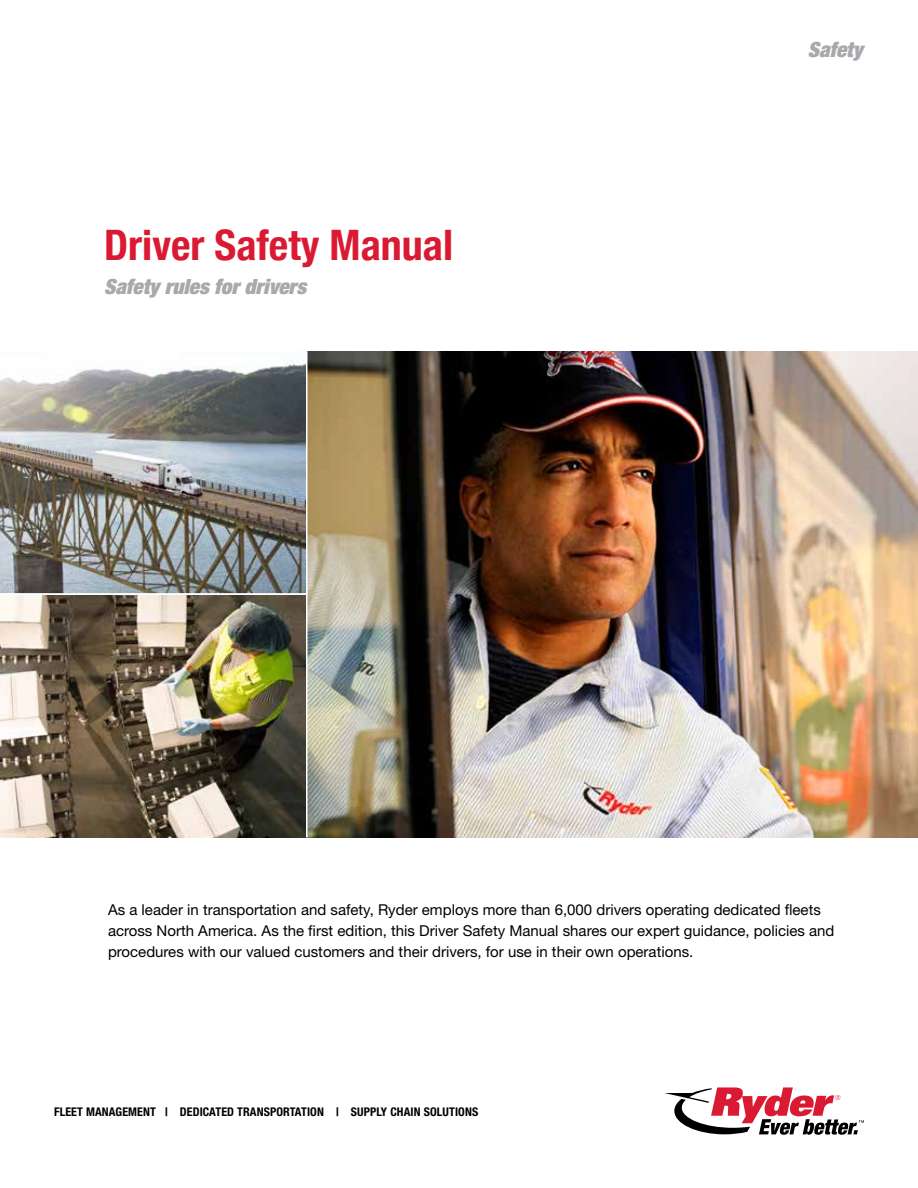
<style>
.page{position:relative;width:918px;height:1188px;background:#fff}
.page>*{position:absolute;margin:0;border:0;box-sizing:border-box;transform-origin:0 0}
.t1{font:700 condensed 42px "Helvetica Neue";color:#da1a32}
.t2{font:italic 900 condensed 21px "Helvetica Neue LT Std";color:#a7a9ac}
.t3{font:15px/21px "Helvetica Neue LT Pro";color:#000}
.t4{font:700 condensed 12px "Helvetica Neue LT Std";letter-spacing:.01em;color:#000}
</style>
<div class="page">
<img style="left:0;top:351px;width:918px;height:486px">
<hr style="left:306px;top:351px;width:2px;height:486px;background:#fff">
<hr style="left:0;top:593px;width:308px;height:2px;background:#fff">
<svg style="left:664px;top:1087px;width:200px;height:48px"></svg>
<p class="t1" style="left:104px;top:210px;width:350px">Driver Safety Manual</p>
<h3 class="t2" style="left:104px;top:273px;width:203px">Safety rules for drivers</h3>
<h3 class="t2" style="left:808px;top:36px;width:57px">Safety</h3>
<p class="t3" style="left:108px;top:899px;width:728px">As a leader in transportation and safety, Ryder employs more than 6,000 drivers operating dedicated feets across North America. As the frst edition, this Driver Safety Manual shares our expert guidance, policies and procedures with our valued customers and their drivers, for use in their own operations.</p>
<p class="t4" style="left:54px;top:1104px;width:426px">FLEET MANAGEMENT | DEDICATED TRANSPORTATION | SUPPLY CHAIN SOLUTIONS</p>
</div>
